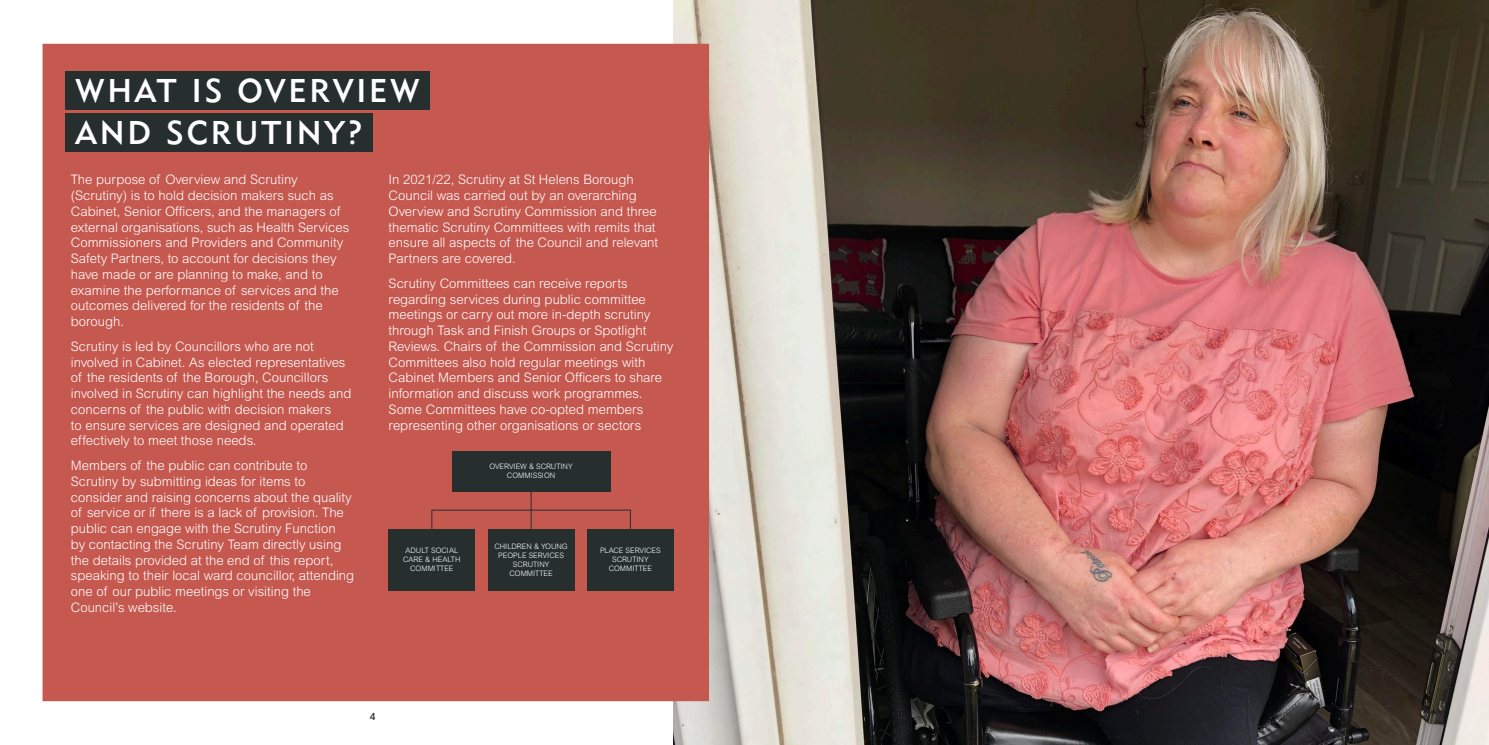
<style>
.page{position:relative;width:1489px;height:745px;background:#fff}
.page>*{position:absolute;margin:0;border:0;box-sizing:border-box;transform-origin:0 0}
.t1{font:32.5px "Geometric 415 BT Medium A";letter-spacing:.09em;color:#fff}
.t2{font:300 13.12px/15.8px "Arial";color:#fff}
.t3{font:10px "Geometric 415 BT Medium A";color:#262e2e}
.t4{font:300 7.5px/9px "Arial";color:#fff;text-align:center}
</style>
<div class="page">
<img style="left:673px;top:0;width:815px;height:744px">
<div style="left:43px;top:44px;width:666px;height:656px;background:#c6594f"></div>
<div style="left:66px;top:71px;width:363px;height:38px;background:#262e2e"></div>
<div style="left:66px;top:113px;width:306px;height:39px;background:#262e2e"></div>
<hr style="left:531px;top:485px;width:1px;height:50px;background:#262e2e">
<div style="left:452px;top:451px;width:158px;height:40px;background:#262e2e"></div>
<hr style="left:432px;top:509px;width:198px;height:1px;background:#262e2e">
<hr style="left:431px;top:509px;width:1px;height:51px;background:#262e2e">
<hr style="left:630px;top:509px;width:1px;height:51px;background:#262e2e">
<div style="left:388px;top:528px;width:87px;height:62px;background:#262e2e"></div>
<div style="left:587px;top:528px;width:86px;height:62px;background:#262e2e"></div>
<div style="left:488px;top:528px;width:86px;height:62px;background:#262e2e"></div>
<p class="t1" style="left:75px;top:70px;width:345px">WHAT IS OVERVIEW</p>
<p class="t1" style="left:75px;top:113px;width:289px">AND SCRUTINY?</p>
<p class="t2" style="left:71px;top:172px;width:280px">The purpose of Overview and Scrutiny (Scrutiny) is to hold decision makers such as Cabinet, Senior Officers, and the managers of external organisations, such as Health Services Commissioners and Providers and Community Safety Partners, to account for decisions they have made or are planning to make, and to examine the performance of services and the outcomes delivered for the residents of the borough.</p>
<p class="t2" style="left:71px;top:338px;width:282px">Scrutiny is led by Councillors who are not involved in Cabinet. As elected representatives of the residents of the Borough, Councillors involved in Scrutiny can highlight the needs and concerns of the public with decision makers<br>to ensure services are designed and operated effectively to meet those needs.</p>
<p class="t2" style="left:71px;top:457px;width:285px">Members of the public can contribute to Scrutiny by submitting ideas for items to consider and raising concerns about the quality of service or if there is a lack of provision. The public can engage with the Scrutiny Function<br>by contacting the Scrutiny Team directly using the details provided at the end of this report, speaking to their local ward councillor, attending one of our public meetings or visiting the Council’s website.</p>
<p class="t2" style="left:388px;top:172px;width:271px">In 2021/22, Scrutiny at St Helens Borough Council was carried out by an overarching Overview and Scrutiny Commission and three thematic Scrutiny Committees with remits that ensure all aspects of the Council and relevant Partners are covered.</p>
<p class="t2" style="left:388px;top:275px;width:286px">Scrutiny Committees can receive reports regarding services during public committee meetings or carry out more in-depth scrutiny through Task and Finish Groups or Spotlight Reviews. Chairs of the Commission and Scrutiny Committees also hold regular meetings with Cabinet Members and Senior Officers to share information and discuss work programmes.<br>Some Committees have co-opted members representing other organisations or sectors</p>
<p class="t4" style="left:489px;top:462px;width:84px">OVERVIEW &amp; SCRUTINY<br>COMMISSION</p>
<p class="t4" style="left:494px;top:541px;width:75px">CHILDREN &amp; YOUNG<br>PEOPLE SERVICES<br>SCRUTINY<br>COMMITTEE</p>
<p class="t4" style="left:403px;top:546px;width:59px">ADULT SOCIAL<br>CARE &amp; HEALTH<br>COMMITTEE</p>
<p class="t4" style="left:600px;top:546px;width:62px">PLACE SERVICES<br>SCRUTINY<br>COMMITTEE</p>
<p class="t3" style="left:370px;top:709px;width:7px">4</p>
</div>
